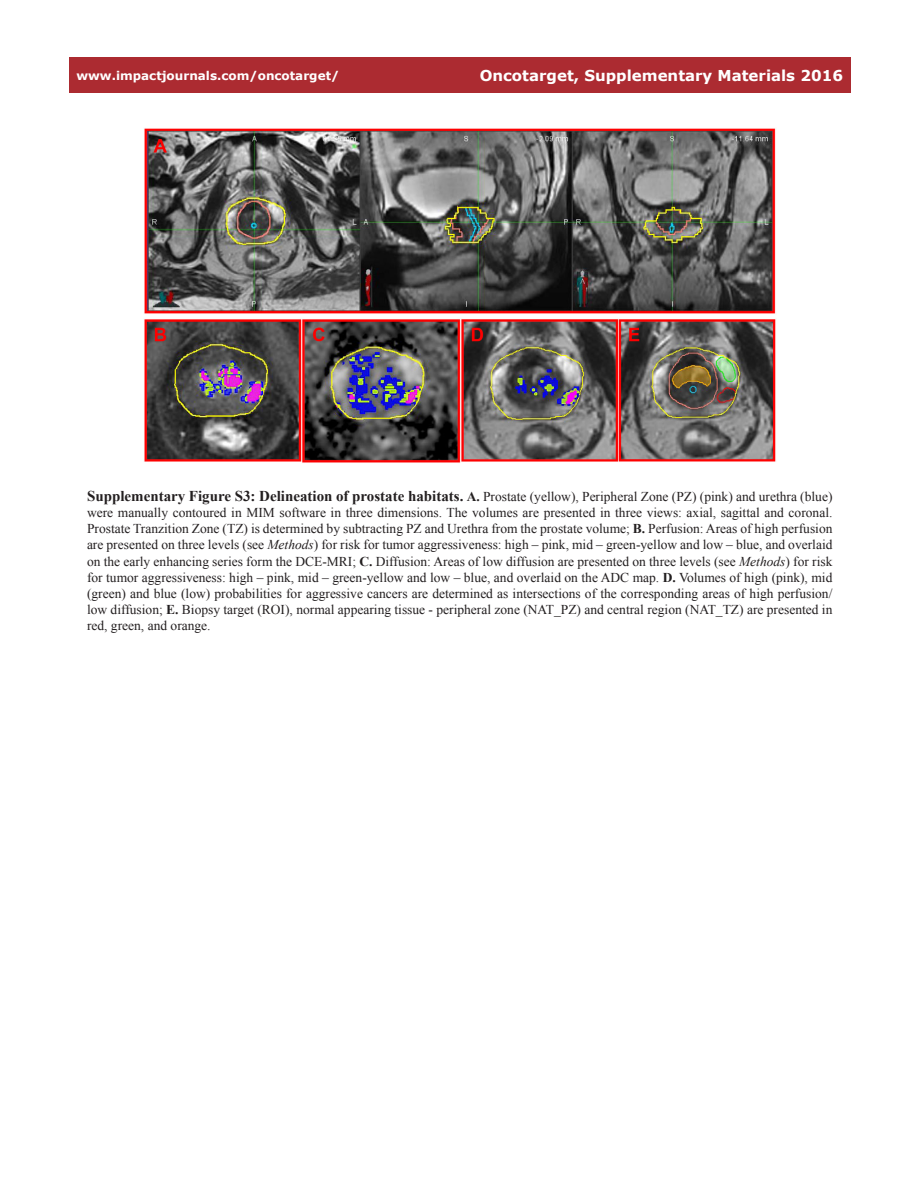
<style>
.page{position:relative;width:918px;height:1188px;background:#fff}
.page>*{position:absolute;margin:0;border:0;box-sizing:border-box;transform-origin:0 0}
.t1{font:700 15px "Verdana";color:#fff}
.figuretext{font:13.5px/16.2px "Times New Roman";color:#231f20;text-align:justify}
.t2{font:700 12px "Verdana";color:#fff}
.s1{font-weight:700;font-size:15px}
.s2{font-weight:700}
.s3{font-style:italic}
</style>
<div class="page">
<div style="left:69px;top:57px;width:781px;height:36px;background:#ac2b31"></div>
<img style="left:144px;top:128px;width:632px;height:335px">
<p class="t2" style="left:76px;top:67px;width:264px">www.impactjournals.com/oncotarget/</p>
<p class="t1" style="left:480px;top:65px;width:365px">Oncotarget, Supplementary Materials 2016</p>
<p class="figuretext" style="left:87px;top:488px;width:747px"><span class="s1">Supplementary Figure S3: Delineation of prostate habitats.</span> <span class="s2">A.</span> Prostate (yellow), Peripheral Zone (PZ) (pink) and urethra (blue) were manually contoured in MIM software in three dimensions. The volumes are presented in three views: axial, sagittal and coronal.<br>Prostate Tranzition Zone (TZ) is determined by subtracting PZ and Urethra from the prostate volume; <span class="s2">B.</span> Perfusion: Areas of high perfusion are presented on three levels (see <span class="s3">Methods</span>) for risk for tumor aggressiveness: high – pink, mid – green-yellow and low – blue, and overlaid on the early enhancing series form the DCE-MRI; <span class="s2">C.</span> Diffusion: Areas of low diffusion are presented on three levels (see <span class="s3">Methods</span>) for risk for tumor aggressiveness: high – pink, mid – green-yellow and low – blue, and overlaid on the ADC map. <span class="s2">D.</span> Volumes of high (pink), mid (green) and blue (low) probabilities for aggressive cancers are determined as intersections of the corresponding areas of high perfusion/ low diffusion; <span class="s2">E.</span> Biopsy target (ROI), normal appearing tissue - peripheral zone (NAT_PZ) and central region (NAT_TZ) are presented in red, green, and orange.</p>
</div>
